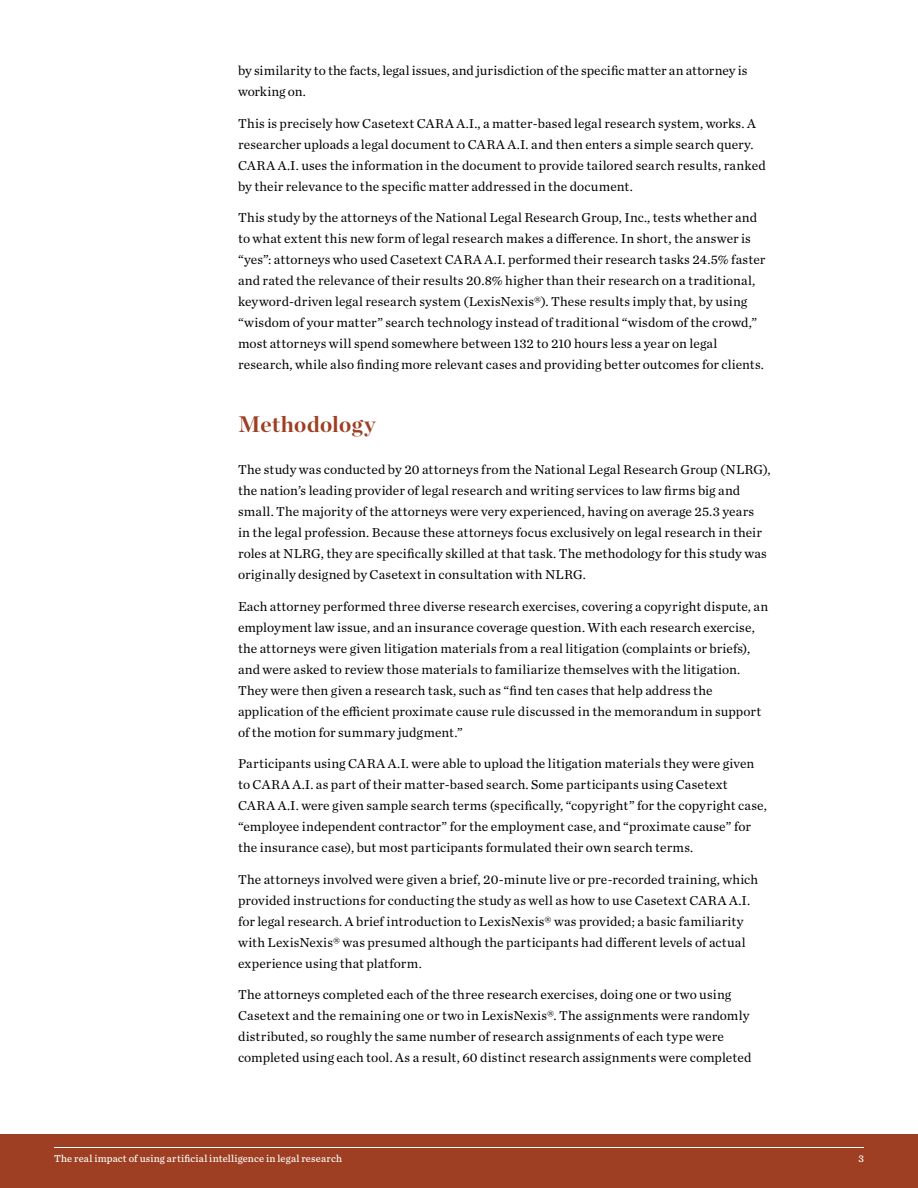
<style>
.page{position:relative;width:918px;height:1188px;background:#fff}
.page>*{position:absolute;margin:0;border:0;box-sizing:border-box;transform-origin:0 0}
.t1{font:700 22.5px "Chronicle Display";letter-spacing:.015em;color:#9e3e22}
.t2{font:13.5px/21px "Chronicle Text G1";letter-spacing:.01em;color:#000}
.t3{font:10.5px "Chronicle Text G4";letter-spacing:.02em;color:#fff}
</style>
<div class="page">
<div style="left:0;top:1134px;width:918px;height:54px;background:#9e3e22"></div>
<hr style="left:54px;top:1147px;width:810px;height:1px;background:#fff">
<p class="t2" style="left:238px;top:59px;width:511px">by similarity to the facts, legal issues, and jurisdiction of the specific matter an attorney is working on.</p>
<p class="t2" style="left:238px;top:112px;width:529px">This is precisely how Casetext CARA A.I., a matter-based legal research system, works. A researcher uploads a legal document to CARA A.I. and then enters a simple search query.<br>CARA A.I. uses the information in the document to provide tailored search results, ranked by their relevance to the specific matter addressed in the document.</p>
<p class="t2" style="left:238px;top:206px;width:529px">This study by the attorneys of the National Legal Research Group, Inc., tests whether and to what extent this new form of legal research makes a difference. In short, the answer is “yes”: attorneys who used Casetext CARA A.I. performed their research tasks 24.5% faster and rated the relevance of their results 20.8% higher than their research on a traditional, keyword-driven legal research system (LexisNexis®). These results imply that, by using “wisdom of your matter” search technology instead of traditional “wisdom of the crowd,” most attorneys will spend somewhere between 132 to 210 hours less a year on legal research, while also finding more relevant cases and providing better outcomes for clients.</p>
<h1 class="t1" style="left:238px;top:406px;width:139px">Methodology</h1>
<p class="t2" style="left:238px;top:458px;width:534px">The study was conducted by 20 attorneys from the National Legal Research Group (NLRG), the nation’s leading provider of legal research and writing services to law firms big and small. The majority of the attorneys were very experienced, having on average 25.3 years<br>in the legal profession. Because these attorneys focus exclusively on legal research in their roles at NLRG, they are specifically skilled at that task. The methodology for this study was originally designed by Casetext in consultation with NLRG.</p>
<p class="t2" style="left:238px;top:595px;width:532px">Each attorney performed three diverse research exercises, covering a copyright dispute, an employment law issue, and an insurance coverage question. With each research exercise, the attorneys were given litigation materials from a real litigation (complaints or briefs), and were asked to review those materials to familiarize themselves with the litigation.<br>They were then given a research task, such as “find ten cases that help address the application of the efficient proximate cause rule discussed in the memorandum in support of the motion for summary judgment.”</p>
<p class="t2" style="left:238px;top:752px;width:530px">Participants using CARA A.I. were able to upload the litigation materials they were given to CARA A.I. as part of their matter-based search. Some participants using Casetext CARA A.I. were given sample search terms (specifically, “copyright” for the copyright case, “employee independent contractor” for the employment case, and “proximate cause” for the insurance case), but most participants formulated their own search terms.</p>
<p class="t2" style="left:238px;top:868px;width:522px">The attorneys involved were given a brief, 20-minute live or pre-recorded training, which provided instructions for conducting the study as well as how to use Casetext CARA A.I. for legal research. A brief introduction to LexisNexis® was provided; a basic familiarity with LexisNexis® was presumed although the participants had different levels of actual experience using that platform.</p>
<p class="t2" style="left:238px;top:983px;width:515px">The attorneys completed each of the three research exercises, doing one or two using Casetext and the remaining one or two in LexisNexis®. The assignments were randomly distributed, so roughly the same number of research assignments of each type were completed using each tool. As a result, 60 distinct research assignments were completed</p>
<p class="t3" style="left:54px;top:1151px;width:290px">The real impact of using artificial intelligence in legal research</p>
<p class="t3" style="left:858px;top:1151px;width:7px">3</p>
</div>
